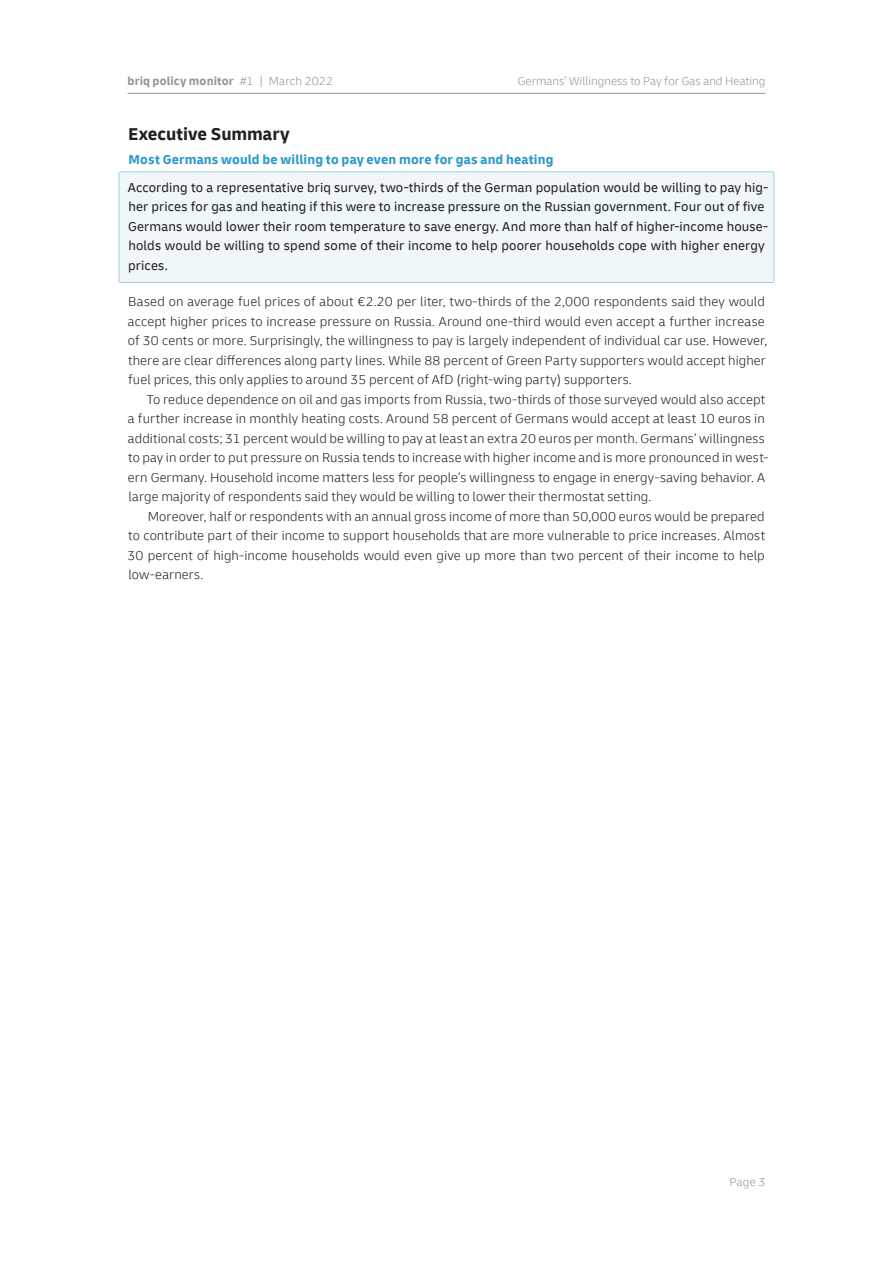
<style>
.page{position:relative;width:893px;height:1263px;background:#fff}
.page>*{position:absolute;margin:0;border:0;box-sizing:border-box;transform-origin:0 0}
.t1{font:700 18px "Delivery";color:#231f20}
.Fließtext{font:300 13.5px/19.5px "Delivery";letter-spacing:.01em;color:#231f20}
.Fließtext_Start{font:13.5px/19.5px "Delivery";letter-spacing:.01em;color:#231f20}
.t2{font:700 13.5px "Delivery";letter-spacing:.01em;color:#2b99ca}
.t3{font:300 12px "Delivery";color:#939598}
.t4{font:700 12px "Delivery";letter-spacing:.015em;color:#939598}
.s1{font-weight:300}
</style>
<div class="page">
<hr style="left:128px;top:93px;width:637px;height:1px;background:#939598">
<div style="left:119px;top:172px;width:655px;height:110px;background:#eff7fa;border-radius:2px"></div>
<div style="left:119px;top:172px;width:655px;height:111px;border:1px solid #a1d0e3;border-radius:2px"></div>
<p class="t4" style="left:128px;top:73px;width:207px">briq policy monitor <span class="s1">#1 | March 2022</span></p>
<p class="t3" style="left:518px;top:74px;width:249px">Germans’ Willingness to Pay for Gas and Heating</p>
<h1 class="t1" style="left:128px;top:123px;width:163px">Executive Summary</h1>
<h2 class="t2" style="left:128px;top:151px;width:427px">Most Germans would be willing to pay even more for gas and heating</h2>
<p class="Fließtext_Start" style="left:128px;top:178px;width:642px">According to a representative briq survey, two-thirds of the German population would be willing to pay hig&shy;her prices for gas and heating if this were to increase pressure on the Russian government. Four out of five Germans would lower their room temperature to save energy. And more than half of higher-income house&shy;holds would be willing to spend some of their income to help poorer households cope with higher energy prices.</p>
<p class="Fließtext" style="left:128px;top:292px;width:641px">Based on average fuel prices of about €2.20 per liter, two-thirds of the 2,000 respondents said they would accept higher prices to increase pressure on Russia. Around one-third would even accept a further increase of 30 cents or more. Surprisingly, the willingness to pay is largely independent of individual car use. However, there are clear differences along party lines. While 88 percent of Green Party supporters would accept higher fuel prices, this only applies to around 35 percent of AfD (right-wing party) supporters.</p>
<p class="Fließtext" style="left:128px;top:390px;width:642px;text-indent:18px">To reduce dependence on oil and gas imports from Russia, two-thirds of those surveyed would also accept a further increase in monthly heating costs. Around 58 percent of Germans would accept at least 10 euros in additional costs; 31 percent would be willing to pay at least an extra 20 euros per month. Germans’ willingness to pay in order to put pressure on Russia tends to increase with higher income and is more pronounced in west&shy;ern Germany. Household income matters less for people’s willingness to engage in energy-saving behavior. A large majority of respondents said they would be willing to lower their thermostat setting.</p>
<p class="Fließtext" style="left:127px;top:507px;width:639px;text-align:justify;text-indent:20px">Moreover, half or respondents with an annual gross income of more than 50,000 euros would be prepared to contribute part of their income to support households that are more vulnerable to price increases. Almost 30 percent of high-income households would even give up more than two percent of their income to help low-earners.</p>
<p class="t3" style="left:729px;top:1175px;width:37px">Page 3</p>
</div>
